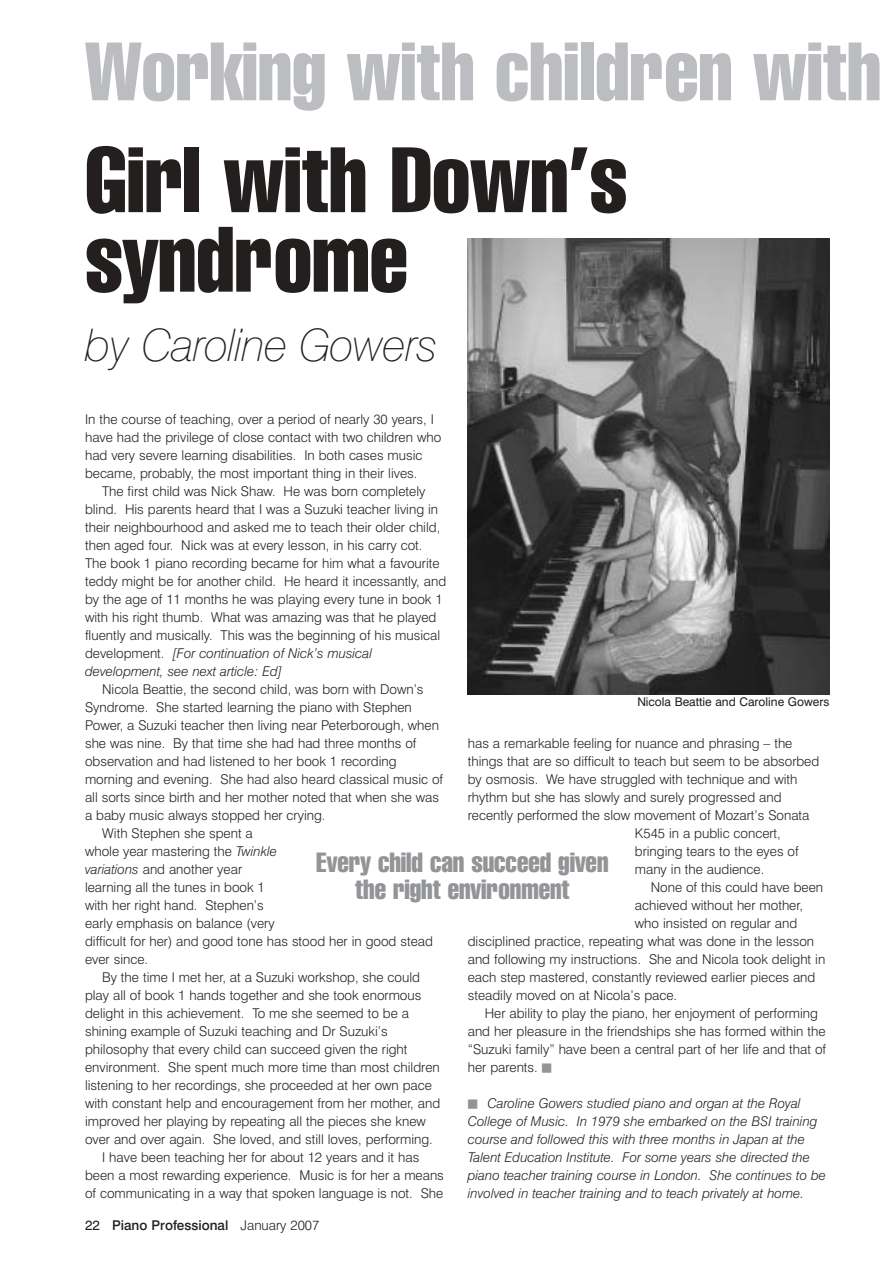
<style>
.page{position:relative;width:893px;height:1263px;background:#fff}
.page>*{position:absolute;margin:0;border:0;box-sizing:border-box;transform-origin:0 0}
.t1{font:extra-condensed 90px/79.5px "Swiss 911 BT";color:#231f1f}
.t2{font:extra-condensed 80.25px "Swiss 911 BT";color:#bbbdc0}
.t3{font:italic 100 45px "Swiss 721 BT";letter-spacing:-.02em;color:#231f1f}
.t4{font:extra-condensed 27px/27px "Swiss 911 BT";color:#939497;text-align:center}
.t5{font:300 13.5px/18px "Swiss 721 BT";color:#231f1f}
.t6{font:italic 300 13.5px/18px "Swiss 721 BT";color:#231f1f}
.t7{font:500 13.5px "Swiss 721 BT";color:#231f1f}
.t8{font:12px "Swiss 721 BT";color:#231f1f}
.s1{font-style:italic}
.s2{font-family:"Newspaper Pi BT";font-weight:400;font-size:13.2px;color:#939497}
.s3{font-family:"Newspaper Pi BT";font-weight:400;font-style:normal;font-size:13.2px;color:#939497}
.s4{font-weight:400}
.s5{font-weight:300}
</style>
<div class="page">
<img style="left:468px;top:238px;width:361px;height:456px">
<h2 class="t2" style="left:85px;top:42px;width:797px">Working with children with</h2>
<h1 class="t1" style="left:85px;top:145px;width:544px">Girl with Down’s syndrome</h1>
<h3 class="t3" style="left:85px;top:329px;width:354px">by Caroline Gowers</h3>
<p class="t5" style="left:85px;top:411px;width:358px">In the course of teaching, over a period of nearly 30 years, I have had the privilege of close contact with two children who had very severe learning disabilities. In both cases music became, probably, the most important thing in their lives.</p>
<p class="t5" style="left:85px;top:483px;width:363px;text-indent:17px">The first child was Nick Shaw. He was born completely blind. His parents heard that I was a Suzuki teacher living in their neighbourhood and asked me to teach their older child, then aged four. Nick was at every lesson, in his carry cot.<br>The book 1 piano recording became for him what a favourite teddy might be for another child. He heard it incessantly, and by the age of 11 months he was playing every tune in book 1 with his right thumb. What was amazing was that he played fluently and musically. This was the beginning of his musical development. <span class="s1">[For continuation of Nick’s musical development, see next article: Ed]</span></p>
<p class="t5" style="left:102px;top:681px;width:323px">Nicola Beattie, the second child, was born with Down’s</p>
<p class="t5" style="left:85px;top:699px;width:328px">Syndrome. She started learning the piano with Stephen</p>
<p class="t5" style="left:85px;top:717px;width:355px">Power, a Suzuki teacher then living near Peterborough, when</p>
<p class="t5" style="left:85px;top:735px;width:333px">she was nine. By that time she had had three months of</p>
<p class="t5" style="left:85px;top:753px;width:313px">observation and had listened to her book 1 recording</p>
<p class="t5" style="left:85px;top:771px;width:360px">morning and evening. She had also heard classical music of</p>
<p class="t5" style="left:85px;top:789px;width:355px">all sorts since birth and her mother noted that when she was</p>
<p class="t5" style="left:85px;top:807px;width:242px">a baby music always stopped her crying.</p>
<p class="t5" style="left:102px;top:825px;width:152px">With Stephen she spent a</p>
<p class="t5" style="left:85px;top:843px;width:194px">whole year mastering the <span class="s1">Twinkle</span></p>
<p class="t5" style="left:85px;top:861px;width:159px"><span class="s1">variations</span> and another year</p>
<p class="t5" style="left:85px;top:879px;width:181px">learning all the tunes in book 1</p>
<p class="t5" style="left:85px;top:897px;width:180px">with her right hand. Stephen’s</p>
<p class="t5" style="left:85px;top:915px;width:191px">early emphasis on balance (very</p>
<p class="t5" style="left:85px;top:933px;width:349px">difficult for her) and good tone has stood her in good stead</p>
<p class="t5" style="left:85px;top:951px;width:65px">ever since.</p>
<p class="t5" style="left:102px;top:969px;width:319px">By the time I met her, at a Suzuki workshop, she could</p>
<p class="t5" style="left:85px;top:987px;width:338px">play all of book 1 hands together and she took enormous</p>
<p class="t5" style="left:85px;top:1005px;width:325px">delight in this achievement. To me she seemed to be a</p>
<p class="t5" style="left:85px;top:1023px;width:304px">shining example of Suzuki teaching and Dr Suzuki’s</p>
<p class="t5" style="left:85px;top:1041px;width:324px">philosophy that every child can succeed given the right</p>
<p class="t5" style="left:85px;top:1059px;width:356px">environment. She spent much more time than most children</p>
<p class="t5" style="left:85px;top:1077px;width:348px">listening to her recordings, she proceeded at her own pace</p>
<p class="t5" style="left:85px;top:1095px;width:357px">with constant help and encouragement from her mother, and</p>
<p class="t5" style="left:85px;top:1113px;width:342px">improved her playing by repeating all the pieces she knew</p>
<p class="t5" style="left:85px;top:1131px;width:349px">over and over again. She loved, and still loves, performing.</p>
<p class="t5" style="left:102px;top:1149px;width:319px">I have been teaching her for about 12 years and it has</p>
<p class="t5" style="left:85px;top:1167px;width:360px">been a most rewarding experience. Music is for her a means</p>
<p class="t5" style="left:85px;top:1185px;width:360px">of communicating in a way that spoken language is not. She</p>
<p class="t8" style="left:637px;top:697px;width:193px">Nicola Beattie and Caroline Gowers</p>
<p class="t5" style="left:468px;top:735px;width:326px">has a remarkable feeling for nuance and phrasing – the</p>
<p class="t5" style="left:468px;top:753px;width:353px">things that are so difficult to teach but seem to be absorbed</p>
<p class="t5" style="left:468px;top:771px;width:331px">by osmosis. We have struggled with technique and with</p>
<p class="t5" style="left:468px;top:789px;width:315px">rhythm but she has slowly and surely progressed and</p>
<p class="t5" style="left:468px;top:807px;width:343px">recently performed the slow movement of Mozart’s Sonata</p>
<p class="t5" style="left:635px;top:825px;width:148px">K545 in a public concert,</p>
<p class="t5" style="left:635px;top:843px;width:165px">bringing tears to the eyes of</p>
<p class="t5" style="left:635px;top:861px;width:131px">many in the audience.</p>
<p class="t5" style="left:651px;top:879px;width:174px">None of this could have been</p>
<p class="t5" style="left:635px;top:897px;width:170px">achieved without her mother,</p>
<p class="t5" style="left:635px;top:915px;width:164px">who insisted on regular and</p>
<p class="t5" style="left:468px;top:933px;width:348px">disciplined practice, repeating what was done in the lesson</p>
<p class="t5" style="left:468px;top:951px;width:359px">and following my instructions. She and Nicola took delight in</p>
<p class="t5" style="left:468px;top:969px;width:349px">each step mastered, constantly reviewed earlier pieces and</p>
<p class="t5" style="left:468px;top:987px;width:211px">steadily moved on at Nicola’s pace.</p>
<p class="t5" style="left:485px;top:1005px;width:335px">Her ability to play the piano, her enjoyment of performing</p>
<p class="t5" style="left:468px;top:1023px;width:359px">and her pleasure in the friendships she has formed within the</p>
<p class="t5" style="left:468px;top:1041px;width:360px">“Suzuki family” have been a central part of her life and that of</p>
<p class="t5" style="left:468px;top:1059px;width:85px">her parents. <span class="s2">-</span></p>
<p class="t6" style="left:468px;top:1095px;width:360px"><span class="s3">-</span> Caroline Gowers studied piano and organ at the Royal College of Music. In 1979 she embarked on the BSI training course and followed this with three months in Japan at the Talent Education Institute. For some years she directed the piano teacher training course in London. She continues to be involved in teacher training and to teach privately at home.</p>
<h3 class="t4" style="left:316px;top:850px;width:294px">Every child can succeed given the right environment</h3>
<p class="t7" style="left:85px;top:1219px;width:236px"><span class="s4">22</span> Piano Professional <span class="s5">January 2007</span></p>
</div>
